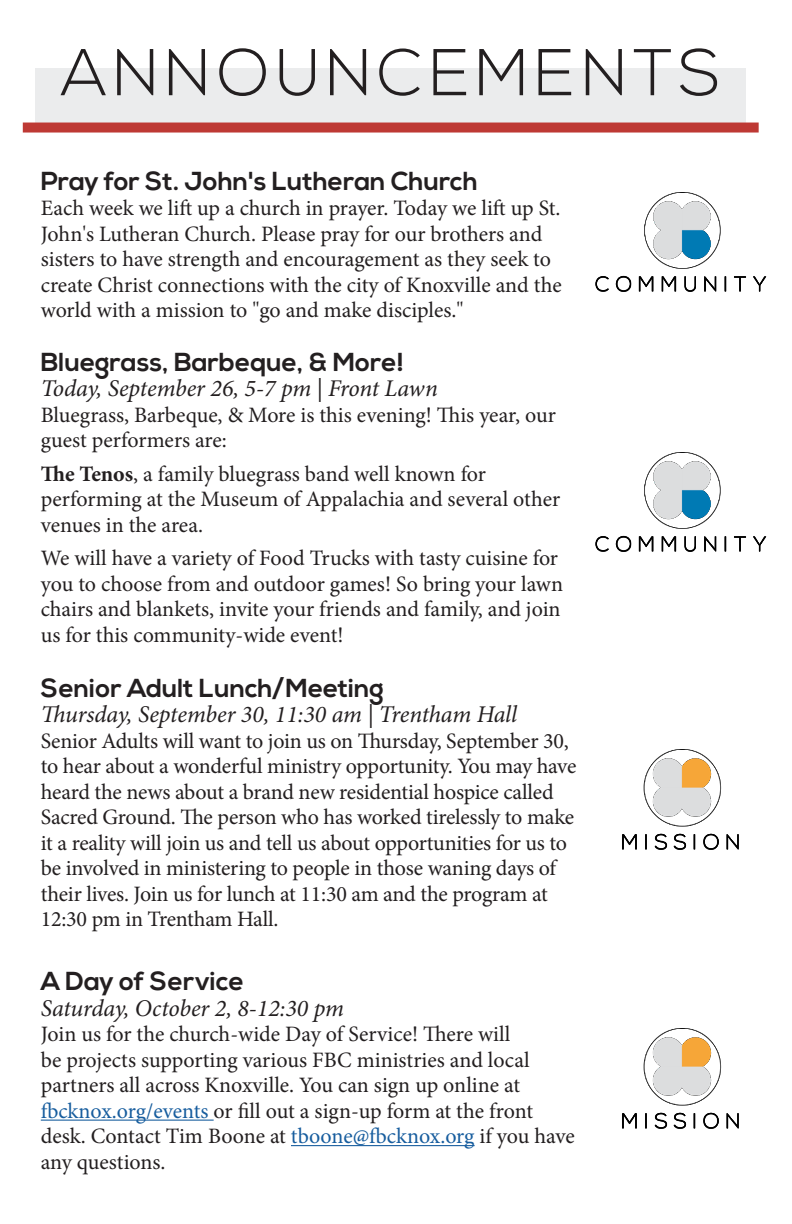
<style>
.page{position:relative;width:792px;height:1224px;background:#fff}
.page>*{position:absolute;margin:0;border:0;box-sizing:border-box;transform-origin:0 0}
.t1{font:300 66px "Nexa";letter-spacing:.08em;color:#231f20}
.announcement_title{font:700 26px "Nexa";color:#231f20}
.announcement_subtile{font:italic 24px "Minion Pro";letter-spacing:-.01em;color:#231f20}
.announcement_copy{font:22px/25.6px "Minion Pro";letter-spacing:-.005em;color:#231f20}
.s1{font-weight:700}
.s2{color:#175d9e}
</style>
<div class="page">
<hr style="left:41px;top:1120px;width:173px;height:1px;background:#175d9e">
<hr style="left:291px;top:1145px;width:184px;height:1px;background:#175d9e">
<img style="left:595px;top:193px;width:172px;height:99px">
<img style="left:595px;top:453px;width:172px;height:99px">
<div style="left:36px;top:68px;width:710px;height:63px;background:#ebeced"></div>
<div style="left:23px;top:123px;width:736px;height:10px;background:#be3934"></div>
<img style="left:622px;top:750px;width:117px;height:100px">
<img style="left:622px;top:1029px;width:117px;height:100px">
<p class="t1" style="left:61px;top:35px;width:661px">ANNOUNCEMENTS</p>
<p class="announcement_title" style="left:41px;top:166px;width:439px">Pray for St. John's Lutheran Church</p>
<p class="announcement_copy" style="left:41px;top:196px;width:522px">Each week we lift up a church in prayer. Today we lift up St.<br>John's Lutheran Church. Please pray for our brothers and sisters to have strength and encouragement as they seek to create Christ connections with the city of Knoxville and the world with a mission to "go and make disciples."</p>
<p class="announcement_title" style="left:41px;top:347px;width:365px">Bluegrass, Barbeque, &amp; More!</p>
<p class="announcement_subtile" style="left:41px;top:372px;width:399px">Today, September 26, 5-7 pm | Front Lawn</p>
<p class="announcement_copy" style="left:41px;top:402px;width:517px">Bluegrass, Barbeque, &amp; More is this evening! This year, our guest performers are:</p>
<p class="announcement_copy" style="left:41px;top:461px;width:521px"><span class="s1">The Tenos</span>, a family bluegrass band well known for performing at the Museum of Appalachia and several other venues in the area.</p>
<p class="announcement_copy" style="left:41px;top:545px;width:524px">We will have a variety of Food Trucks with tasty cuisine for you to choose from and outdoor games! So bring your lawn chairs and blankets, invite your friends and family, and join us for this community-wide event!</p>
<p class="announcement_title" style="left:41px;top:673px;width:345px">Senior Adult Lunch/Meeting</p>
<p class="announcement_subtile" style="left:41px;top:698px;width:478px">Thursday, September 30, 11:30 am | Trentham Hall</p>
<p class="announcement_copy" style="left:41px;top:728px;width:537px">Senior Adults will want to join us on Thursday, September 30, to hear about a wonderful ministry opportunity. You may have heard the news about a brand new residential hospice called Sacred Ground. The person who has worked tirelessly to make it a reality will join us and tell us about opportunities for us to be involved in ministering to people in those waning days of their lives. Join us for lunch at 11:30 am and the program at 12:30 pm in Trentham Hall.</p>
<p class="announcement_title" style="left:41px;top:966px;width:205px">A Day of Service</p>
<p class="announcement_subtile" style="left:41px;top:992px;width:305px">Saturday, October 2, 8-12:30 pm</p>
<p class="announcement_copy" style="left:41px;top:1022px;width:536px">Join us for the church-wide Day of Service! There will<br>be projects supporting various FBC ministries and local partners all across Knoxville. You can sign up online at <span class="s2">fbcknox.org/events</span> or fill out a sign-up form at the front desk. Contact Tim Boone at <span class="s2">tboone@fbcknox.org</span> if you have any questions.</p>
</div>
